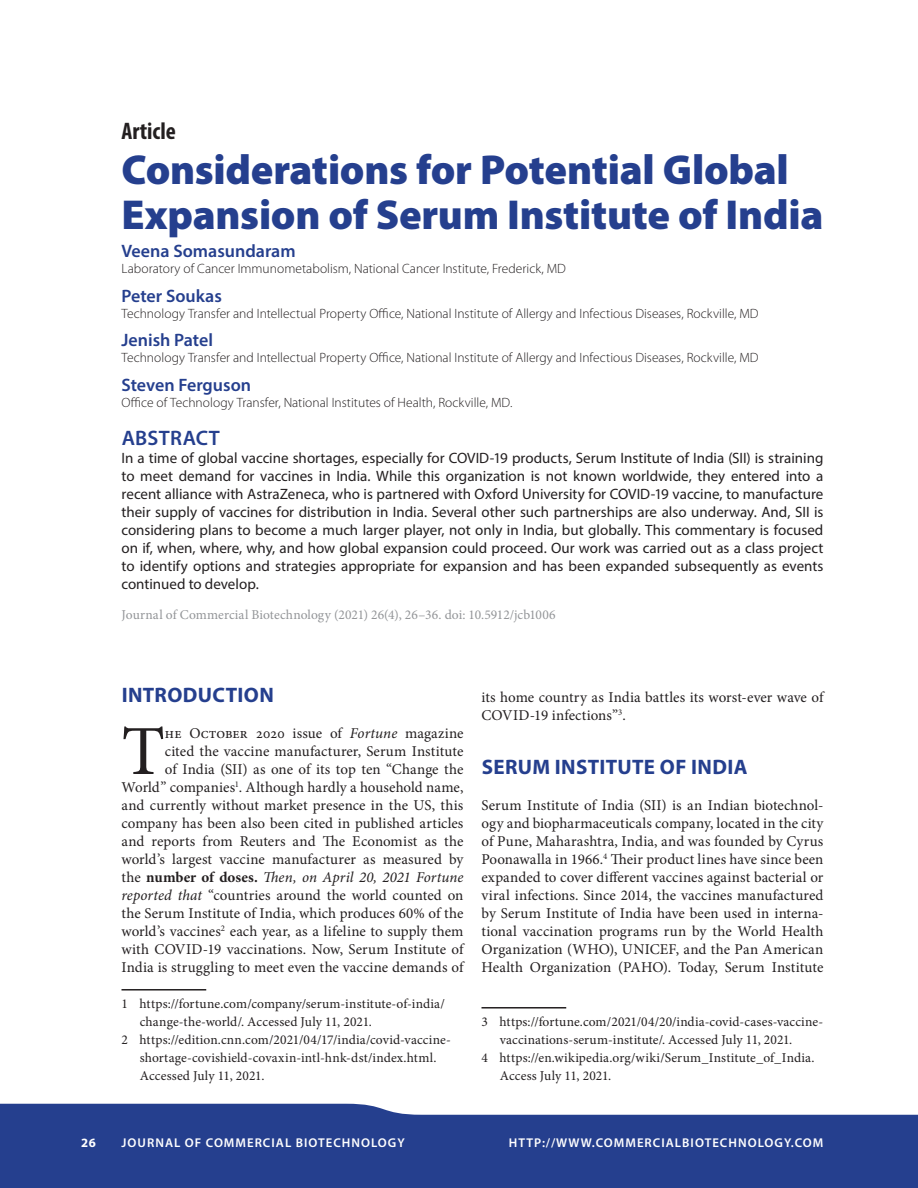
<style>
.page{position:relative;width:918px;height:1188px;background:#fff}
.page>*{position:absolute;margin:0;border:0;box-sizing:border-box;transform-origin:0 0}
.t1{font:70.35px "Minion Pro";color:#231f20}
.t2{font:900 42px/45px "Myriad Pro";letter-spacing:-.01em;color:#253f8e}
.t3{font:700 condensed 24px "Myriad Pro";letter-spacing:-.005em;color:#231f20}
.t4{font:700 21px "Myriad Pro";letter-spacing:.015em;color:#253f8e}
.t5{font:600 21px "Myriad Pro";letter-spacing:.035em;color:#253f8e}
.t6{font:600 18px "Myriad Pro";color:#253f8e}
.t7{font:15px/18px "Minion Pro";letter-spacing:.005em;color:#231f20;text-align:right}
.t8{font:15px/18px "Myriad Pro";color:#231f20;text-align:justify}
.t9{font:13.5px "Minion Pro";letter-spacing:.01em;color:#231f20}
.t10{font:300 13.5px "Myriad Pro";color:#231f20}
.t11{font:13.5px "Minion Pro";letter-spacing:.005em;color:#939598}
.t12{font:600 12.75px "Myriad Pro";letter-spacing:.08em;color:#fff}
.t13{font:700 12.75px "Myriad Pro";color:#fff}
.s1{font-style:italic}
.s2{font-weight:700}
</style>
<div class="page">
<svg style="left:0;top:1104px;width:918px;height:84px;background:#354d96"></svg>
<hr style="left:122px;top:989px;width:84px;height:2px;background:#231f20">
<hr style="left:482px;top:1007px;width:84px;height:2px;background:#231f20">
<h3 class="t3" style="left:122px;top:116px;width:56px">Article</h3>
<h2 class="t2" style="left:122px;top:147px;width:703px">Considerations for Potential Global<br>Expansion of Serum Institute of India</h2>
<p class="t6" style="left:122px;top:239px;width:176px">VEENA SOMASUNDARAM</p>
<p class="t10" style="left:122px;top:261px;width:446px">Laboratory of Cancer Immunometabolism, National Cancer Institute, Frederick, MD</p>
<p class="t6" style="left:122px;top:284px;width:102px">PETER SOUKAS</p>
<p class="t10" style="left:122px;top:306px;width:639px">Technology Transfer and Intellectual Property Office, National Institute of Allergy and Infectious Diseases, Rockville, MD</p>
<p class="t6" style="left:122px;top:329px;width:93px">JENISH PATEL</p>
<p class="t10" style="left:122px;top:350px;width:639px">Technology Transfer and Intellectual Property Office, National Institute of Allergy and Infectious Diseases, Rockville, MD</p>
<p class="t6" style="left:122px;top:373px;width:131px">STEVEN FERGUSON</p>
<p class="t10" style="left:122px;top:395px;width:392px">Office of Technology Transfer, National Institutes of Health, Rockville, MD.</p>
<h3 class="t5" style="left:122px;top:425px;width:100px">ABSTRACT</h3>
<p class="t8" style="left:122px;top:449px;width:704px">In a time of global vaccine shortages, especially for COVID-19 products, Serum Institute of India (SII) is straining to meet demand for vaccines in India. While this organization is not known worldwide, they entered into a recent alliance with AstraZeneca, who is partnered with Oxford University for COVID-19 vaccine, to manufacture their supply of vaccines for distribution in India. Several other such partnerships are also underway. And, SII is considering plans to become a much larger player, not only in India, but globally. This commentary is focused on if, when, where, why, and how global expansion could proceed. Our work was carried out as a class project to identify options and strategies appropriate for expansion and has been expanded subsequently as events continued to develop.</p>
<p class="t11" style="left:122px;top:606px;width:436px">Journal of Commercial Biotechnology (2021) 26(4), 26–36. doi: 10.5912/jcb1006</p>
<h3 class="t4" style="left:122px;top:681px;width:154px">INTRODUCTION</h3>
<h1 class="t1" style="left:122px;top:704px;width:45px">T</h1>
<p class="t7" style="left:121px;top:724px;width:344px">he October 2020 issue of <span class="s1">Fortune</span> magazine<br>cited the vaccine manufacturer, Serum Institute<br>of India (SII) as one of its top ten “Change the World” companies<sup>1</sup>. Although hardly a household name, and currently without market presence in the US, this company has been also been cited in published articles and reports from Reuters and The Economist as the world’s largest vaccine manufacturer as measured by the <span class="s2">number of doses.</span> <span class="s1">Then, on April 20, 2021 Fortune reported that</span> “countries around the world counted on the Serum Institute of India, which produces 60% of the world’s vaccines<sup>2</sup> each year, as a lifeline to supply them with COVID-19 vaccinations. Now, Serum Institute of India is struggling to meet even the vaccine demands of</p>
<p class="t9" style="left:122px;top:995px;width:325px">1 https://fortune.com/company/serum-institute-of-india/</p>
<p class="t9" style="left:140px;top:1013px;width:234px">change-the-world/. Accessed July 11, 2021.</p>
<p class="t9" style="left:122px;top:1031px;width:331px">2 https://edition.cnn.com/2021/04/17/india/covid-vaccine-</p>
<p class="t9" style="left:140px;top:1049px;width:298px">shortage-covishield-covaxin-intl-hnk-dst/index.html.</p>
<p class="t9" style="left:140px;top:1067px;width:126px">Accessed July 11, 2021.</p>
<p class="t7" style="left:482px;top:688px;width:344px;text-align:left">its home country as India battles its worst-ever wave of<br>COVID-19 infections”<sup>3</sup>.</p>
<h3 class="t4" style="left:482px;top:753px;width:267px">SERUM INSTITUTE OF INDIA</h3>
<p class="t7" style="left:482px;top:796px;width:344px;text-align:justify">Serum Institute of India (SII) is an Indian biotechnol&shy;ogy and biopharmaceuticals company, located in the city of Pune, Maharashtra, India, and was founded by Cyrus Poonawalla in 1966.<sup>4</sup> Their product lines have since been expanded to cover different vaccines against bacterial or viral infections. Since 2014, the vaccines manufactured by Serum Institute of India have been used in interna&shy;tional vaccination programs run by the World Health Organization (WHO), UNICEF, and the Pan American Health Organization (PAHO). Today, Serum Institute</p>
<p class="t9" style="left:482px;top:1013px;width:343px">3 https://fortune.com/2021/04/20/india-covid-cases-vaccine-</p>
<p class="t9" style="left:500px;top:1031px;width:294px">vaccinations-serum-institute/. Accessed July 11, 2021.</p>
<p class="t9" style="left:482px;top:1049px;width:335px">4 https://en.wikipedia.org/wiki/Serum_Institute_of_India.</p>
<p class="t9" style="left:500px;top:1067px;width:113px">Access July 11, 2021.</p>
<p class="t13" style="left:81px;top:1134px;width:16px">26</p>
<p class="t12" style="left:122px;top:1135px;width:285px">JOURNAL OF COMMERCIAL BIOTECHNOLOGY</p>
<p class="t12" style="left:509px;top:1135px;width:316px">HTTP://WWW.COMMERCIALBIOTECHNOLOGY.COM</p>
</div>
